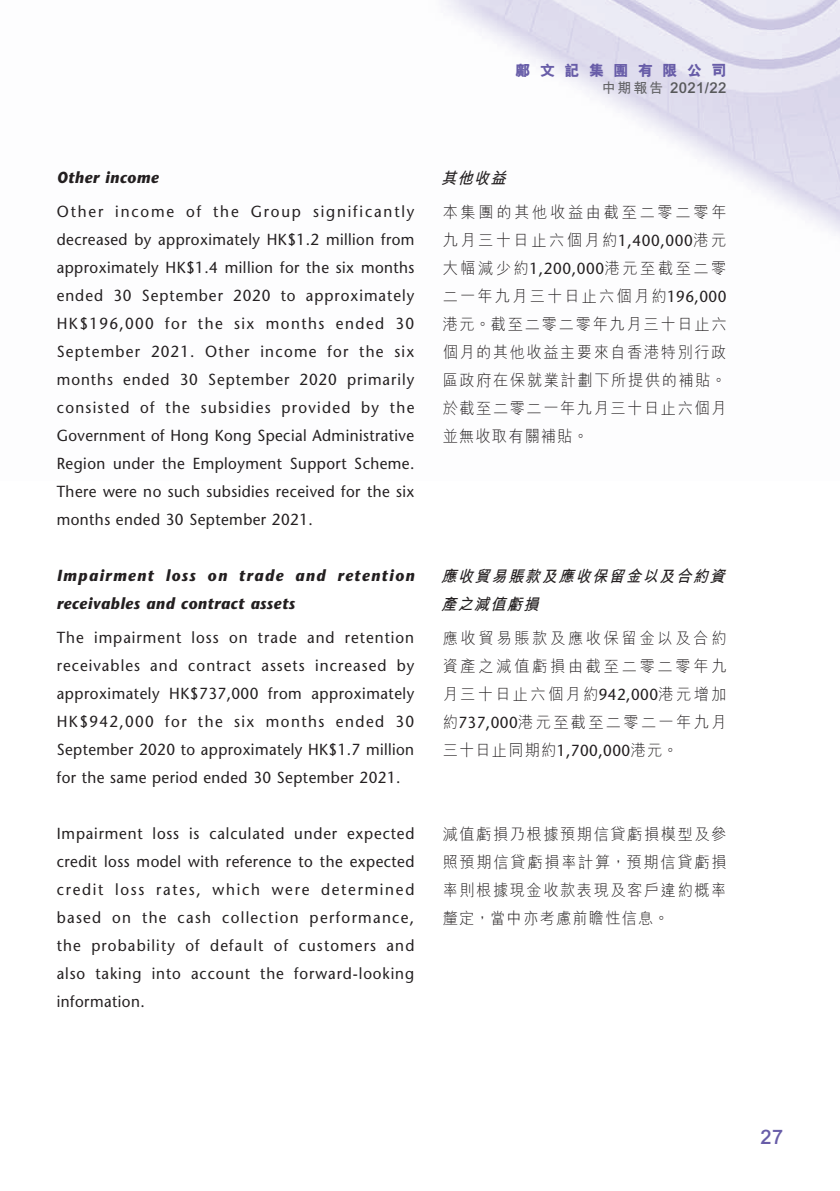
<style>
.page{position:relative;width:840px;height:1191px;background:#fff}
.page>*{position:absolute;margin:0;border:0;box-sizing:border-box;transform-origin:0 0}
.t1{font:500 20px "Arial MT Std";color:#685da8}
.t2{font:500 16px/28px "Stone Sans Std";letter-spacing:.03em;color:#231f20;text-align:justify;scale:.95 1}
.t3{font:300 16px/28px "M Hei HK";letter-spacing:.11em;color:#231f20;text-align:justify;scale:.95 1}
.t4{font:italic 700 16px/28px "Stone Sans Std";letter-spacing:.09em;color:#231f20;scale:.95 1}
.t5{font:italic 700 16px/28px "M Hei HK";color:#231f20;scale:.95 1}
.t6{font:italic 700 16px "Stone Sans Std";letter-spacing:.03em;color:#231f20;scale:.95 1}
.t7{font:500 15px "Arial MT Std";letter-spacing:.03em;color:#57585a}
.t8{font:800 15px "M Hei HK";letter-spacing:.63em;color:#685da8}
.s1{font-family:"M Hei HK";font-weight:700;font-size:14px;color:#636366}
.s2{font-family:"Stone Sans Std";font-weight:500}
</style>
<div class="page">
<img style="left:444px;top:0;width:395px;height:233px">
<p class="t8" style="left:515px;top:60px;width:212px">鄺文記集團有限公司</p>
<p class="t7" style="left:601px;top:79px;width:126px"><span class="s1">中期報告</span> 2021/22</p>
<p class="t6" style="left:57px;top:168px;width:109px">Other income</p>
<p class="t2" style="left:57px;top:197px;width:378px">Other income of the Group significantly decreased by approximately HK$1.2 million from approximately HK$1.4 million for the six months ended 30 September 2020 to approximately HK$196,000 for the six months ended 30<br>September 2021. Other income for the six months ended 30 September 2020 primarily consisted of the subsidies provided by the Government of Hong Kong Special Administrative Region under the Employment Support Scheme.<br>There were no such subsidies received for the six months ended 30 September 2021.</p>
<p class="t4" style="left:57px;top:561px;width:378px">Impairment loss on trade and retention receivables and contract assets</p>
<p class="t2" style="left:57px;top:623px;width:378px">The impairment loss on trade and retention receivables and contract assets increased by approximately HK$737,000 from approximately HK$942,000 for the six months ended 30<br>September 2020 to approximately HK$1.7 million for the same period ended 30 September 2021.</p>
<p class="t2" style="left:57px;top:819px;width:378px">Impairment loss is calculated under expected credit loss model with reference to the expected credit loss rates, which were determined based on the cash collection performance, the probability of default of customers and also taking into account the forward-looking information.</p>
<p class="t5" style="left:441px;top:163px;width:75px">其他收益</p>
<p class="t3" style="left:442px;top:198px;width:300px">本集團的其他收益由截至二零二零年九月三十日止六個月約<span class="s2">1,400,000</span>港元大幅減少約<span class="s2">1,200,000</span>港元至截至二零二一年九月三十日止六個月約<span class="s2">196,000</span>港元。截至二零二零年九月三十日止六個月的其他收益主要來自香港特別行政區政府在保就業計劃下所提供的補貼。於截至二零二一年九月三十日止六個月並無收取有關補貼。</p>
<p class="t5" style="left:441px;top:561px;width:306px">應收貿易賬款及應收保留金以及合約資產之減值虧損</p>
<p class="t3" style="left:442px;top:623px;width:300px">應收貿易賬款及應收保留金以及合約資產之減值虧損由截至二零二零年九月三十日止六個月約<span class="s2">942,000</span>港元增加約<span class="s2">737,000</span>港元至截至二零二一年九月三十日止同期約<span class="s2">1,700,000</span>港元。</p>
<p class="t3" style="left:442px;top:819px;width:300px">減值虧損乃根據預期信貸虧損模型及參照預期信貸虧損率計算，預期信貸虧損率則根據現金收款表現及客戶違約概率釐定，當中亦考慮前瞻性信息。</p>
<p class="t1" style="left:760px;top:1125px;width:24px">27</p>
</div>
